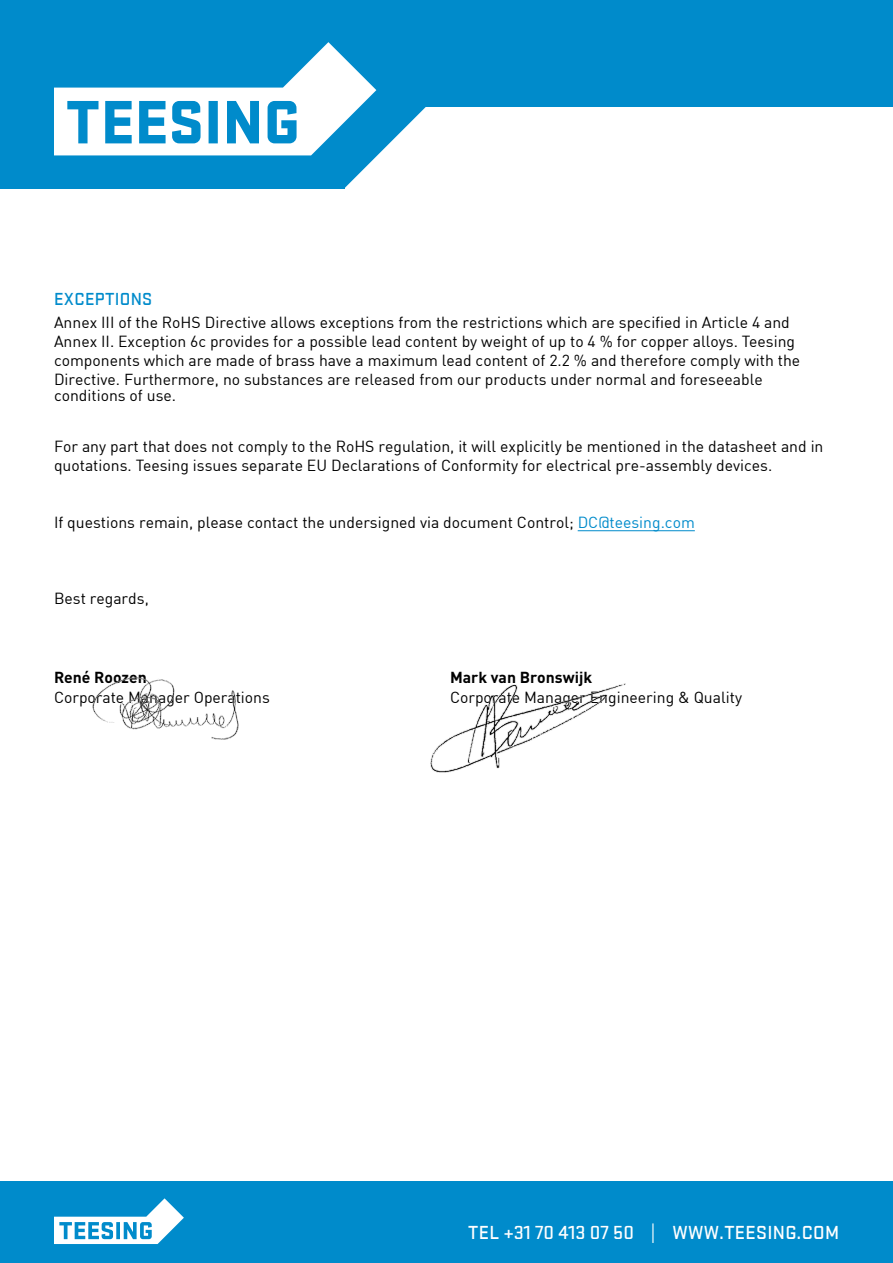
<style>
.page{position:relative;width:893px;height:1263px;background:#fff}
.page>*{position:absolute;margin:0;border:0;box-sizing:border-box;transform-origin:0 0}
.t1{font:500 19.5px "Stratum 1";letter-spacing:.015em;color:#fff}
.t2{font:500 18px "Stratum 1";letter-spacing:.015em;color:#008bcb}
.t3{font:15.75px/18.9px "DIN";color:#000}
.t4{font:700 15.75px "DIN";color:#000}
.s1{color:#008bcb}
</style>
<div class="page">
<div style="left:0;top:1182px;width:893px;height:81px;background:#008bcb"></div>
<div style="left:0;top:0;width:893px;height:106px;background:#008bcb"></div>
<div style="left:0;top:74px;width:344px;height:114px;background:#008bcb"></div>
<svg style="left:54px;top:42px;width:384px;height:146px"></svg>
<svg style="left:54px;top:1198px;width:130px;height:46px"></svg>
<hr style="left:578px;top:530px;width:117px;height:1px;background:#008bcb">
<img style="left:430px;top:683px;width:196px;height:90px">
<img style="left:92px;top:677px;width:147px;height:63px">
<p class="t2" style="left:54px;top:289px;width:100px">EXCEPTIONS</p>
<p class="t3" style="left:54px;top:312px;width:748px">Annex III of the RoHS Directive allows exceptions from the restrictions which are specified in Article 4 and Annex II. Exception 6c provides for a possible lead content by weight of up to 4 % for copper alloys. Teesing components which are made of brass have a maximum lead content of 2.2 % and therefore comply with the Directive. Furthermore, no substances are released from our products under normal and foreseeable</p>
<p class="t3" style="left:54px;top:385px;width:124px">conditions of use.</p>
<p class="t3" style="left:54px;top:437px;width:771px">For any part that does not comply to the RoHS regulation, it will explicitly be mentioned in the datasheet and in quotations. Teesing issues separate EU Declarations of Conformity for electrical pre-assembly devices.</p>
<p class="t3" style="left:54px;top:513px;width:642px">If questions remain, please contact the undersigned via document Control; <span class="s1">DC@teesing.com</span></p>
<p class="t3" style="left:54px;top:588px;width:96px">Best regards,</p>
<p class="t4" style="left:54px;top:667px;width:94px">René Roozen</p>
<p class="t4" style="left:450px;top:667px;width:144px">Mark van Bronswijk</p>
<p class="t3" style="left:54px;top:687px;width:217px">Corporate Manager Operations</p>
<p class="t3" style="left:450px;top:687px;width:293px">Corporate Manager Engineering &amp; Quality</p>
<p class="t1" style="left:468px;top:1222px;width:372px">TEL +31 70 413 07 50 | WWW.TEESING.COM</p>
</div>
